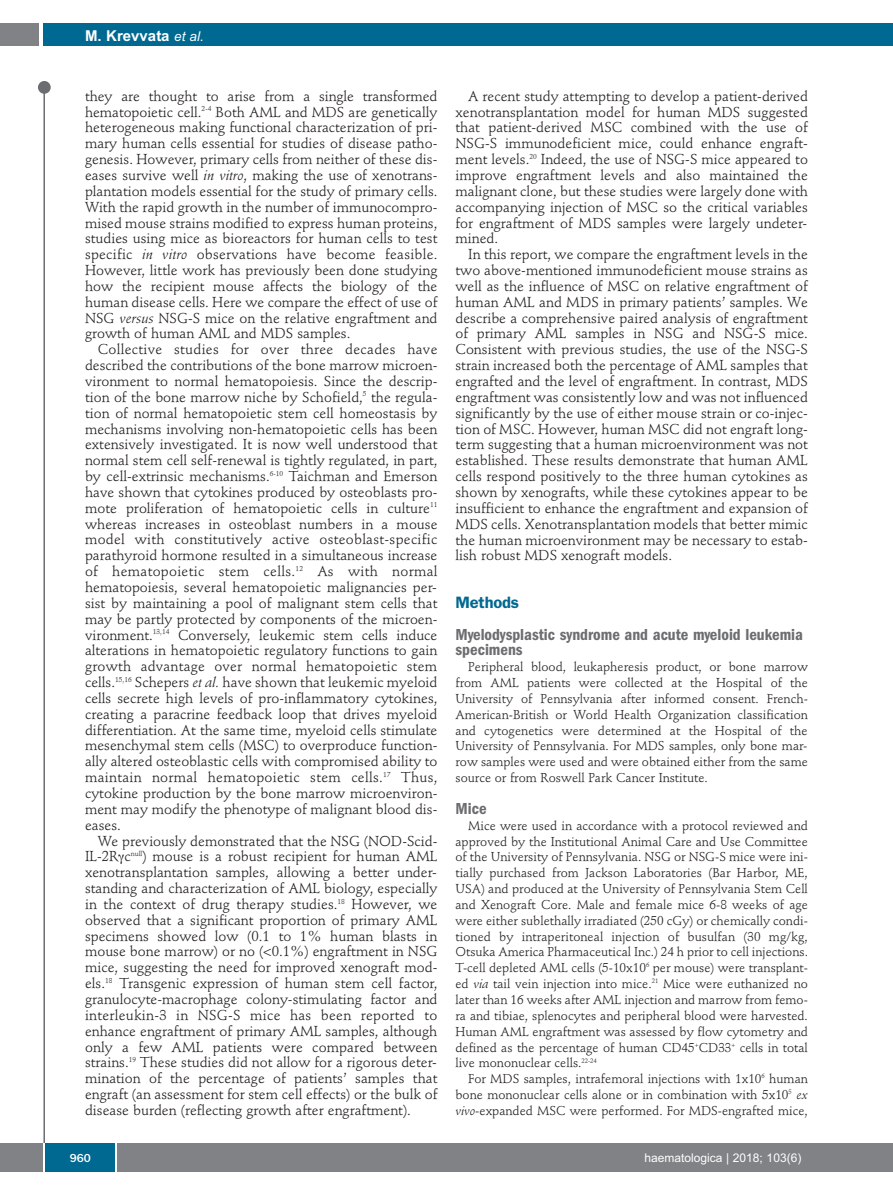
<style>
.page{position:relative;width:893px;height:1191px;background:#fff}
.page>*{position:absolute;margin:0;border:0;box-sizing:border-box;transform-origin:0 0}
.t1{font:600 condensed 16.5px/15.9px "Franklin Gothic";color:#6c6d70}
.t2{font:600 16.5px "Franklin Gothic";letter-spacing:-.01em;color:#006991}
.t3{font:700 15px "Arial";color:#fff}
.t4{font:14.25px/15.9px "Stempel Schneidler";color:#231f20;text-align:justify}
.t5{font:12.75px/15.9px "Stempel Schneidler";color:#231f20;text-align:justify}
.t6{font:12px "Arial";color:#fff}
.t7{font:500 12px "Franklin Gothic";color:#fff}
.s1{font-weight:400;font-style:italic;font-size:13.5px}
.s2{font-style:italic}
</style>
<div class="page">
<div style="left:38px;top:81px;width:13px;height:13px;background:#6c6d70;border-radius:50%"></div>
<hr style="left:43px;top:84px;width:2px;height:1061px;background:#6c6d70">
<div style="left:43px;top:23px;width:850px;height:22px;background:#006991"></div>
<div style="left:0;top:23px;width:39px;height:22px;background:#808285"></div>
<div style="left:0;top:1143px;width:893px;height:28px;background:#808285"></div>
<div style="left:45px;top:1143px;width:71px;height:28px;background:#006991"></div>
<hr style="left:43px;top:1143px;width:2px;height:28px;background:#fff">
<svg style="left:116px;top:1143px;width:1px;height:28px"></svg>
<p class="t3" style="left:85px;top:27px;width:120px">M. Krevvata <span class="s1">et al.</span></p>
<p class="t4" style="left:85px;top:89px;width:354px">they are thought to arise from a single transformed hematopoietic cell.<sup>2-4</sup> Both AML and MDS are genetically heterogeneous making functional characterization of pri&shy;mary human cells essential for studies of disease patho&shy;genesis. However, primary cells from neither of these dis&shy;eases survive well <span class="s2">in vitro</span>, making the use of xenotrans&shy;plantation models essential for the study of primary cells.<br>With the rapid growth in the number of immunocompro&shy;mised mouse strains modified to express human proteins, studies using mice as bioreactors for human cells to test specific <span class="s2">in vitro</span> observations have become feasible.<br>However, little work has previously been done studying how the recipient mouse affects the biology of the human disease cells. Here we compare the effect of use of NSG <span class="s2">versus</span> NSG-S mice on the relative engraftment and growth of human AML and MDS samples.</p>
<p class="t4" style="left:85px;top:343px;width:354px;text-indent:13px">Collective studies for over three decades have described the contributions of the bone marrow microen&shy;vironment to normal hematopoiesis. Since the descrip&shy;tion of the bone marrow niche by Schofield,<sup>5</sup> the regula&shy;tion of normal hematopoietic stem cell homeostasis by mechanisms involving non-hematopoietic cells has been extensively investigated. It is now well understood that normal stem cell self-renewal is tightly regulated, in part, by cell-extrinsic mechanisms.<sup>6-10</sup> Taichman and Emerson have shown that cytokines produced by osteoblasts pro&shy;mote proliferation of hematopoietic cells in culture<sup>11 </sup>whereas increases in osteoblast numbers in a mouse model with constitutively active osteoblast-specific parathyroid hormone resulted in a simultaneous increase of hematopoietic stem cells.<sup>12</sup> As with normal hematopoiesis, several hematopoietic malignancies per&shy;sist by maintaining a pool of malignant stem cells that may be partly protected by components of the microen&shy;vironment.<sup>13,14</sup> Conversely, leukemic stem cells induce alterations in hematopoietic regulatory functions to gain growth advantage over normal hematopoietic stem cells.<sup>15,16</sup> Schepers <span class="s2">et al.</span> have shown that leukemic myeloid cells secrete high levels of pro-inflammatory cytokines, creating a paracrine feedback loop that drives myeloid differentiation. At the same time, myeloid cells stimulate mesenchymal stem cells (MSC) to overproduce function&shy;ally altered osteoblastic cells with compromised ability to maintain normal hematopoietic stem cells.<sup>17</sup> Thus, cytokine production by the bone marrow microenviron&shy;ment may modify the phenotype of malignant blood dis&shy;eases.</p>
<p class="t4" style="left:85px;top:834px;width:354px;text-indent:13px">We previously demonstrated that the NSG (NOD-Scid-IL-2R c<sup>null</sup>) mouse is a robust recipient for human AML xenotransplantation samples, allowing a better under&shy;standing and characterization of AML biology, especially in the context of drug therapy studies.<sup>18</sup> However, we observed that a significant proportion of primary AML specimens showed low (0.1 to 1% human blasts in mouse bone marrow) or no (&lt;0.1%) engraftment in NSG mice, suggesting the need for improved xenograft mod&shy;els.<sup>18</sup> Transgenic expression of human stem cell factor, granulocyte-macrophage colony-stimulating factor and interleukin-3 in NSG-S mice has been reported to enhance engraftment of primary AML samples, although only a few AML patients were compared between strains.<sup>19</sup> These studies did not allow for a rigorous deter&shy;mination of the percentage of patients’ samples that engraft (an assessment for stem cell effects) or the bulk of disease burden (reflecting growth after engraftment).</p>
<p class="t4" style="left:455px;top:89px;width:354px;text-indent:13px">A recent study attempting to develop a patient-derived xenotransplantation model for human MDS suggested that patient-derived MSC combined with the use of NSG-S immunodeficient mice, could enhance engraft&shy;ment levels.<sup>20</sup> Indeed, the use of NSG-S mice appeared to improve engraftment levels and also maintained the malignant clone, but these studies were largely done with accompanying injection of MSC so the critical variables for engraftment of MDS samples were largely undeter&shy;mined.</p>
<p class="t4" style="left:455px;top:248px;width:354px;text-indent:13px">In this report, we compare the engraftment levels in the two above-mentioned immunodeficient mouse strains as well as the influence of MSC on relative engraftment of human AML and MDS in primary patients’ samples. We describe a comprehensive paired analysis of engraftment of primary AML samples in NSG and NSG-S mice.<br>Consistent with previous studies, the use of the NSG-S strain increased both the percentage of AML samples that engrafted and the level of engraftment. In contrast, MDS engraftment was consistently low and was not influenced significantly by the use of either mouse strain or co-injec&shy;tion of MSC. However, human MSC did not engraft long&shy;term suggesting that a human microenvironment was not established. These results demonstrate that human AML cells respond positively to the three human cytokines as shown by xenografts, while these cytokines appear to be insufficient to enhance the engraftment and expansion of MDS cells. Xenotransplantation models that better mimic the human microenvironment may be necessary to estab&shy;lish robust MDS xenograft models.</p>
<p class="t2" style="left:455px;top:596px;width:65px">Methods</p>
<p class="t1" style="left:455px;top:627px;width:349px">Myelodysplastic syndrome and acute myeloid leukemia specimens</p>
<p class="t5" style="left:455px;top:660px;width:354px;text-indent:13px">Peripheral blood, leukapheresis product, or bone marrow from AML patients were collected at the Hospital of the University of Pennsylvania after informed consent. French-American-British or World Health Organization classification and cytogenetics were determined at the Hospital of the University of Pennsylvania. For MDS samples, only bone mar&shy;row samples were used and were obtained either from the same source or from Roswell Park Cancer Institute.</p>
<p class="t1" style="left:455px;top:801px;width:33px">Mice</p>
<p class="t5" style="left:455px;top:818px;width:354px;text-indent:13px">Mice were used in accordance with a protocol reviewed and approved by the Institutional Animal Care and Use Committee of the University of Pennsylvania. NSG or NSG-S mice were ini&shy;tially purchased from Jackson Laboratories (Bar Harbor, ME, USA) and produced at the University of Pennsylvania Stem Cell and Xenograft Core. Male and female mice 6-8 weeks of age were either sublethally irradiated (250 cGy) or chemically condi&shy;tioned by intraperitoneal injection of busulfan (30 mg/kg, Otsuka America Pharmaceutical Inc.) 24 h prior to cell injections.<br>T-cell depleted AML cells (5-10x10<sup>6</sup> per mouse) were transplant&shy;ed <span class="s2">via</span> tail vein injection into mice.<sup>21</sup> Mice were euthanized no later than 16 weeks after AML injection and marrow from femo&shy;ra and tibiae, splenocytes and peripheral blood were harvested.<br>Human AML engraftment was assessed by flow cytometry and defined as the percentage of human CD45<sup>+</sup>CD33<sup>+</sup> cells in total live mononuclear cells.<sup>22-24</sup></p>
<p class="t5" style="left:455px;top:1072px;width:354px;text-indent:13px">For MDS samples, intrafemoral injections with 1x10<sup>6</sup> human bone mononuclear cells alone or in combination with 5x10<sup>5</sup> <span class="s2">ex vivo</span>-expanded MSC were performed. For MDS-engrafted mice,</p>
<p class="t7" style="left:70px;top:1150px;width:23px">960</p>
<p class="t6" style="left:644px;top:1150px;width:158px">haematologica | 2018; 103(6)</p>
</div>
